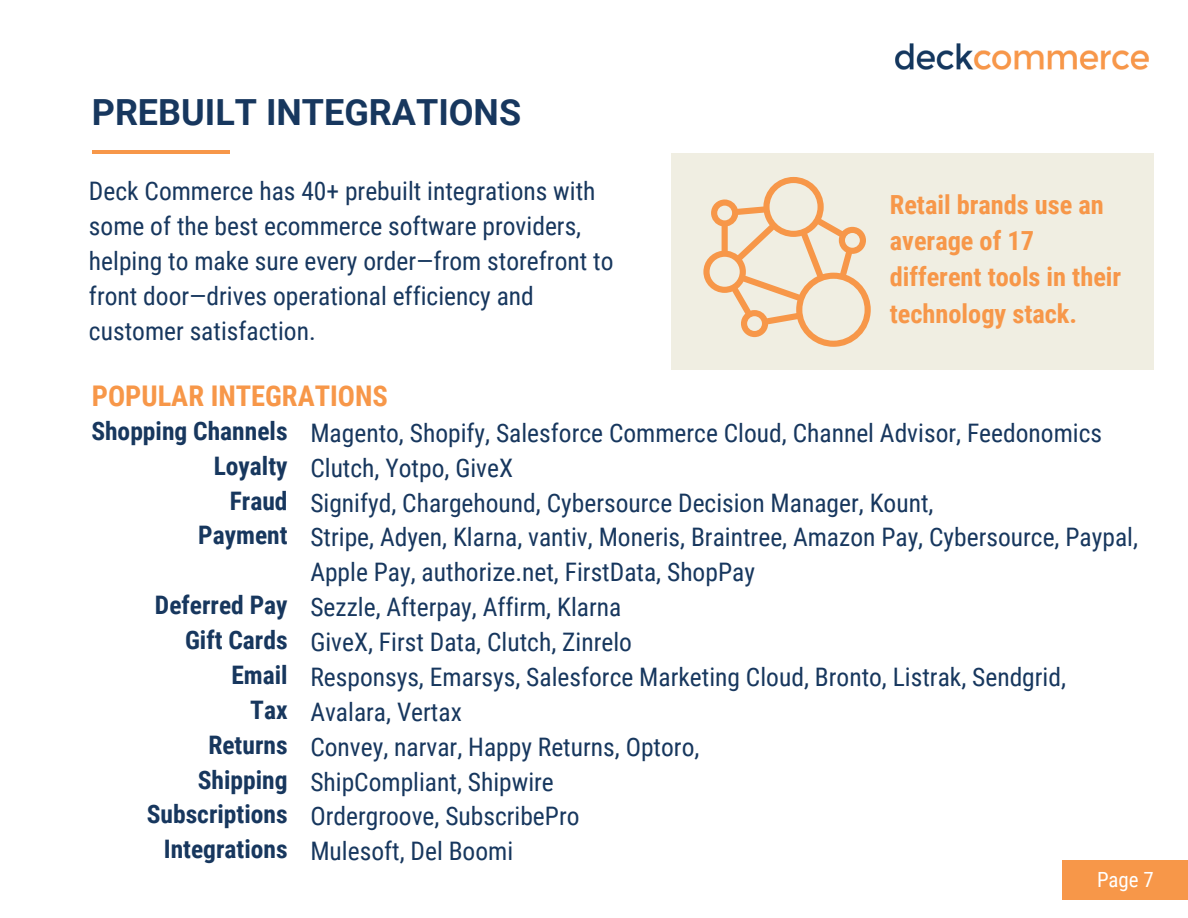
<style>
.page{position:relative;width:1188px;height:918px;background:#fff}
.page>*{position:absolute;margin:0;border:0;box-sizing:border-box;transform-origin:0 0}
.t1{font:700 36px "Roboto";color:#17375e}
.t2{font:700 28.5px "Roboto Condensed";color:#f79749}
.t3{font:700 26.4px/36.3px "Roboto Condensed";color:#f79749}
.t4{font:25.5px/34.8px "Roboto Condensed";color:#17375e}
.t5{font:700 25.5px "Roboto Condensed";color:#17375e}
.t6{font:20.85px "Roboto Condensed";color:#fff}
</style>
<div class="page">
<hr style="left:92px;top:150px;width:137px;height:3px;background:#f79749">
<div style="left:671px;top:153px;width:483px;height:217px;background:#f0eee2"></div>
<svg style="left:703px;top:177px;width:168px;height:170px"></svg>
<img style="left:895px;top:43px;width:254px;height:27px">
<div style="left:1062px;top:860px;width:126px;height:40px;background:#f79749"></div>
<p class="t1" style="left:92px;top:92px;width:431px">PREBUILT INTEGRATIONS</p>
<p class="t4" style="left:89px;top:174px;width:526px">Deck Commerce has 40+ prebuilt integrations with some of the best ecommerce software providers, helping to make sure every order—from storefront to front door—drives operational efficiency and customer satisfaction.</p>
<p class="t3" style="left:890px;top:187px;width:233px">Retail brands use an average of 17 different tools in their technology stack.</p>
<p class="t2" style="left:92px;top:379px;width:298px">POPULAR INTEGRATIONS</p>
<p class="t5" style="left:91px;top:416px;width:198px">Shopping Channels</p>
<p class="t5" style="left:214px;top:451px;width:75px">Loyalty</p>
<p class="t5" style="left:230px;top:486px;width:59px">Fraud</p>
<p class="t5" style="left:198px;top:521px;width:91px">Payment</p>
<p class="t4" style="left:310px;top:416px;width:793px">Magento, Shopify, Salesforce Commerce Cloud, Channel Advisor, Feedonomics</p>
<p class="t4" style="left:310px;top:451px;width:204px">Clutch, Yotpo, GiveX</p>
<p class="t4" style="left:310px;top:485px;width:625px">Signifyd, Chargehound, Cybersource Decision Manager, Kount,</p>
<p class="t4" style="left:310px;top:520px;width:829px">Stripe, Adyen, Klarna, vantiv, Moneris, Braintree, Amazon Pay, Cybersource, Paypal,<br>Apple Pay, authorize.net, FirstData, ShopPay</p>
<p class="t4" style="left:310px;top:590px;width:312px">Sezzle, Afterpay, Affirm, Klarna</p>
<p class="t4" style="left:310px;top:625px;width:323px">GiveX, First Data, Clutch, Zinrelo</p>
<p class="t4" style="left:310px;top:660px;width:757px">Responsys, Emarsys, Salesforce Marketing Cloud, Bronto, Listrak, Sendgrid,</p>
<p class="t4" style="left:310px;top:695px;width:153px">Avalara, Vertax</p>
<p class="t4" style="left:310px;top:730px;width:391px">Convey, narvar, Happy Returns, Optoro,</p>
<p class="t4" style="left:310px;top:764px;width:245px">ShipCompliant, Shipwire</p>
<p class="t4" style="left:310px;top:799px;width:271px">Ordergroove, SubscribePro</p>
<p class="t4" style="left:310px;top:834px;width:204px">Mulesoft, Del Boomi</p>
<p class="t5" style="left:155px;top:591px;width:134px">Deferred Pay</p>
<p class="t5" style="left:185px;top:625px;width:104px">Gift Cards</p>
<p class="t5" style="left:231px;top:660px;width:58px">Email</p>
<p class="t5" style="left:250px;top:695px;width:39px">Tax</p>
<p class="t5" style="left:208px;top:730px;width:81px">Returns</p>
<p class="t5" style="left:198px;top:765px;width:91px">Shipping</p>
<p class="t5" style="left:147px;top:800px;width:142px">Subscriptions</p>
<p class="t5" style="left:164px;top:835px;width:125px">Integrations</p>
<p class="t6" style="left:1097px;top:868px;width:58px">Page 7</p>
</div>
